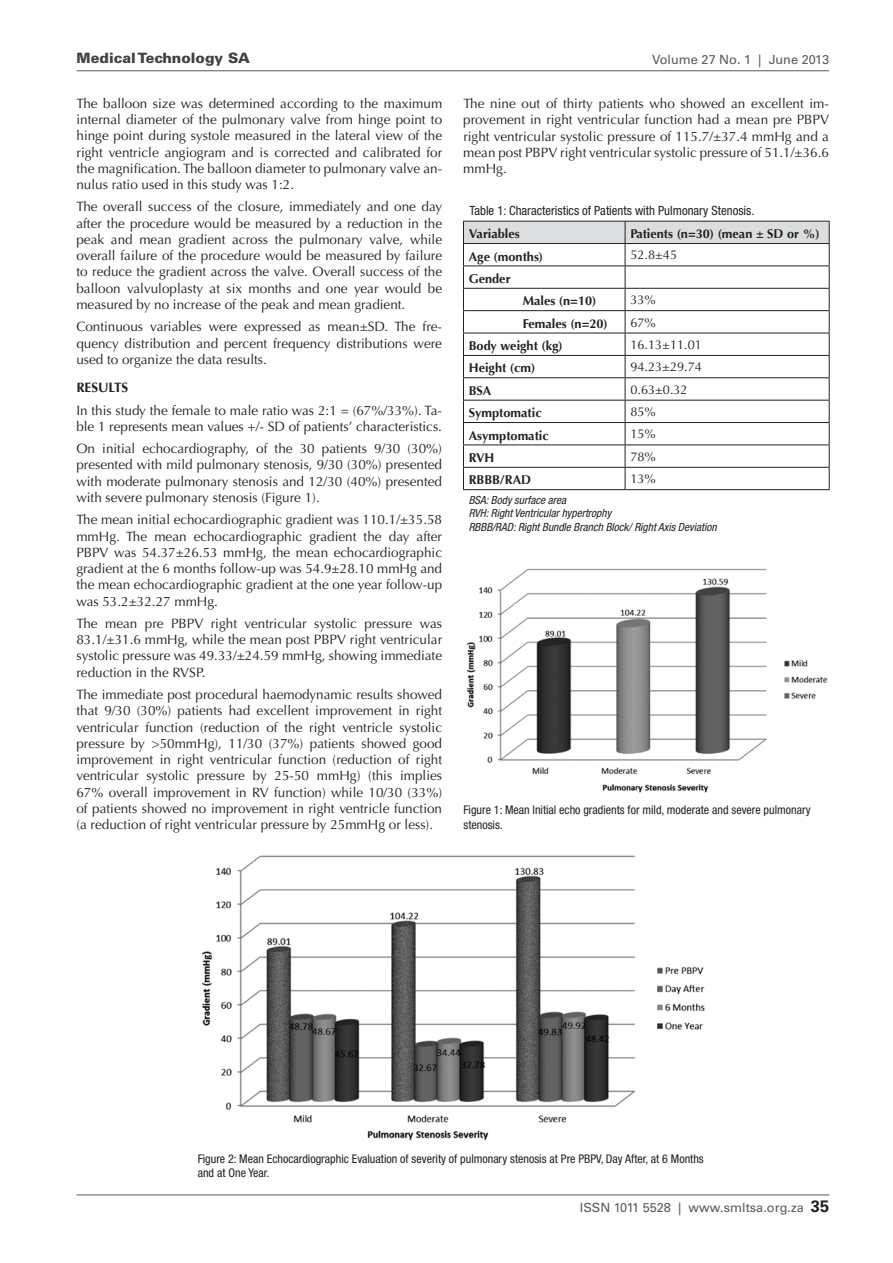
<style>
.page{position:relative;width:893px;height:1263px;background:#fff}
.page>*{position:absolute;margin:0;border:0;box-sizing:border-box;transform-origin:0 0}
.t1{font:900 14.25px "Univers";color:#414042}
.t2{font:13.5px/16.4px "Optima";color:#231f20;text-align:justify}
.t3{font:700 13.5px "Optima";color:#231f20}
.t4{font:700 12.75px "Optima";color:#231f20}
.t5{font:12.75px "Optima";color:#231f20}
.t6{font:condensed 12.75px "Helvetica Neue";color:#231f20}
.t7{font:12.75px "Univers";color:#58595b}
.t8{font:condensed 12px/14.4px "Helvetica Neue";color:#231f20}
.t9{font:italic condensed 11.25px/13.5px "Helvetica Neue";color:#231f20}
.s1{font-weight:700;font-size:16.5px;color:#231f20}
</style>
<div class="page">
<hr style="left:77px;top:1194px;width:752px;height:1px;background:#58595b">
<hr style="left:77px;top:70px;width:752px;height:1px;background:#58595b">
<svg style="left:463px;top:221px;width:367px;height:268px"></svg>
<hr style="left:463px;top:489px;width:162px;height:1px;background:#231f20">
<hr style="left:625px;top:489px;width:205px;height:1px;background:#231f20">
<img style="left:466px;top:568px;width:362px;height:225px">
<img style="left:202px;top:855px;width:503px;height:286px">
<p class="t1" style="left:77px;top:49px;width:175px">Medical Technology SA</p>
<p class="t7" style="left:652px;top:52px;width:178px">Volume 27 No. 1 | June 2013</p>
<p class="t2" style="left:76px;top:95px;width:367px">The balloon size was determined according to the maximum internal diameter of the pulmonary valve from hinge point to hinge point during systole measured in the lateral view of the right ventricle angiogram and is corrected and calibrated for the magnification. The balloon diameter to pulmonary valve an&shy;nulus ratio used in this study was 1:2.</p>
<p class="t2" style="left:76px;top:199px;width:367px">The overall success of the closure, immediately and one day after the procedure would be measured by a reduction in the peak and mean gradient across the pulmonary valve, while overall failure of the procedure would be measured by failure to reduce the gradient across the valve. Overall success of the balloon valvuloplasty at six months and one year would be measured by no increase of the peak and mean gradient.</p>
<p class="t2" style="left:76px;top:319px;width:367px">Continuous variables were expressed as mean±SD. The fre&shy;quency distribution and percent frequency distributions were used to organize the data results.</p>
<p class="t3" style="left:76px;top:379px;width:54px">RESULTS</p>
<p class="t2" style="left:76px;top:402px;width:367px">In this study the female to male ratio was 2:1 = (67%/33%). Ta&shy;ble 1 represents mean values +/- SD of patients’ characteristics.</p>
<p class="t2" style="left:76px;top:441px;width:367px">On initial echocardiography, of the 30 patients 9/30 (30%) presented with mild pulmonary stenosis, 9/30 (30%) presented with moderate pulmonary stenosis and 12/30 (40%) presented with severe pulmonary stenosis (Figure 1).</p>
<p class="t2" style="left:76px;top:512px;width:367px">The mean initial echocardiographic gradient was 110.1/±35.58 mmHg. The mean echocardiographic gradient the day after PBPV was 54.37±26.53 mmHg, the mean echocardiographic gradient at the 6 months follow-up was 54.9±28.10 mmHg and the mean echocardiographic gradient at the one year follow-up was 53.2±32.27 mmHg.</p>
<p class="t2" style="left:76px;top:615px;width:367px">The mean pre PBPV right ventricular systolic pressure was 83.1/±31.6 mmHg, while the mean post PBPV right ventricular systolic pressure was 49.33/±24.59 mmHg, showing immediate reduction in the RVSP.</p>
<p class="t2" style="left:76px;top:686px;width:367px">The immediate post procedural haemodynamic results showed that 9/30 (30%) patients had excellent improvement in right ventricular function (reduction of the right ventricle systolic pressure by &gt;50mmHg), 11/30 (37%) patients showed good improvement in right ventricular function (reduction of right ventricular systolic pressure by 25-50 mmHg) (this implies 67% overall improvement in RV function) while 10/30 (33%) of patients showed no improvement in right ventricle function (a reduction of right ventricular pressure by 25mmHg or less).</p>
<p class="t2" style="left:463px;top:95px;width:367px">The nine out of thirty patients who showed an excellent im&shy;provement in right ventricular function had a mean pre PBPV right ventricular systolic pressure of 115.7/±37.4 mmHg and a mean post PBPV right ventricular systolic pressure of 51.1/±36.6 mmHg.</p>
<p class="t6" style="left:469px;top:203px;width:286px">Table 1: Characteristics of Patients with Pulmonary Stenosis.</p>
<p class="t4" style="left:469px;top:226px;width:53px">Variables</p>
<p class="t4" style="left:630px;top:226px;width:191px">Patients (n=30) (mean ± SD or %)</p>
<p class="t4" style="left:469px;top:249px;width:76px">Age (months)</p>
<p class="t5" style="left:630px;top:248px;width:48px">52.8±45</p>
<p class="t4" style="left:469px;top:271px;width:43px">Gender</p>
<p class="t4" style="left:523px;top:294px;width:75px">Males (n=10)</p>
<p class="t5" style="left:630px;top:292px;width:27px">33%</p>
<p class="t4" style="left:523px;top:316px;width:87px">Females (n=20)</p>
<p class="t5" style="left:630px;top:315px;width:27px">67%</p>
<p class="t4" style="left:469px;top:338px;width:95px">Body weight (kg)</p>
<p class="t5" style="left:630px;top:337px;width:73px">16.13±11.01</p>
<p class="t4" style="left:469px;top:361px;width:68px">Height (cm)</p>
<p class="t5" style="left:630px;top:360px;width:73px">94.23±29.74</p>
<p class="t4" style="left:469px;top:383px;width:24px">BSA</p>
<p class="t5" style="left:630px;top:382px;width:59px">0.63±0.32</p>
<p class="t4" style="left:469px;top:405px;width:74px">Symptomatic</p>
<p class="t5" style="left:630px;top:404px;width:27px">85%</p>
<p class="t4" style="left:469px;top:428px;width:82px">Asymptomatic</p>
<p class="t5" style="left:630px;top:427px;width:27px">15%</p>
<p class="t4" style="left:469px;top:450px;width:27px">RVH</p>
<p class="t5" style="left:630px;top:449px;width:27px">78%</p>
<p class="t4" style="left:469px;top:473px;width:64px">RBBB/RAD</p>
<p class="t5" style="left:630px;top:471px;width:27px">13%</p>
<p class="t9" style="left:469px;top:493px;width:249px">BSA: Body surface area<br>RVH: Right Ventricular hypertrophy<br>RBBB/RAD: Right Bundle Branch Block/ Right Axis Deviation</p>
<p class="t8" style="left:463px;top:803px;width:349px">Figure 1: Mean Initial echo gradients for mild, moderate and severe pulmonary stenosis.</p>
<p class="t8" style="left:198px;top:1151px;width:508px">Figure 2: Mean Echocardiographic Evaluation of severity of pulmonary stenosis at Pre PBPV, Day After, at 6 Months and at One Year.</p>
<p class="t7" style="left:580px;top:1199px;width:251px">ISSN 1011 5528 | www.smltsa.org.za <span class="s1">35</span></p>
</div>
